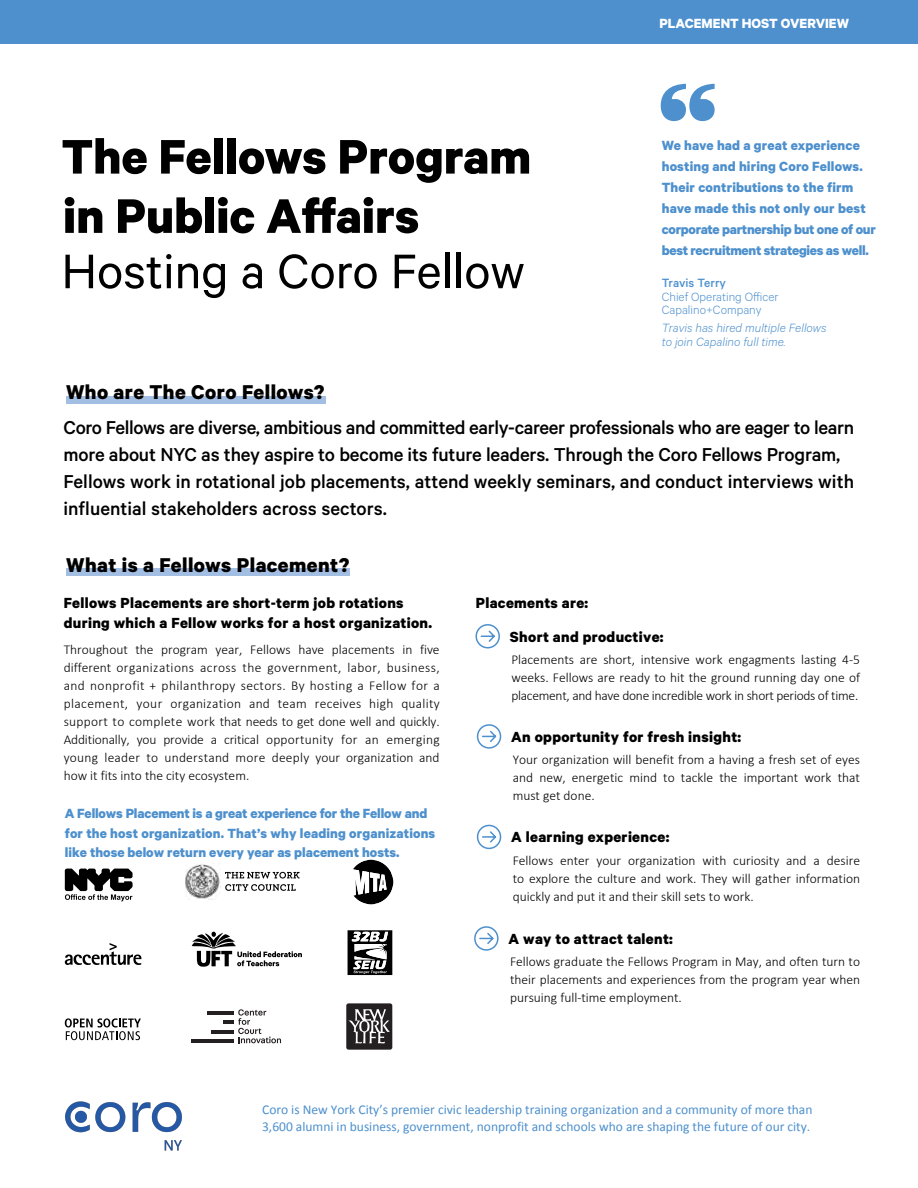
<style>
.page{position:relative;width:918px;height:1188px;background:#fff}
.page>*{position:absolute;margin:0;border:0;box-sizing:border-box;transform-origin:0 0}
.t1{font:700 124.5px "Tiempos Headline";color:#4d90cd}
.t2{font:700 54.6px/59.2px "Calibre";color:#000}
.t3{font:54.6px "Calibre";color:#000}
.t4{font:700 22.5px "Calibre";letter-spacing:.02em;color:#000}
.t5{font:500 21px/27px "Calibre";letter-spacing:-.01em;color:#000101}
.t6{font:700 16.5px/19.8px "Calibre";letter-spacing:.02em;color:#000101}
.t7{font:700 15px/21px "Calibre";color:#4d90cd}
.t8{font:700 15px "Calibre";color:#fff}
.t9{font:300 13.5px/18px "Calibri";color:#000;text-align:justify}
.t10{font:13.5px/16.5px "Calibri";color:#4d90cd}
.t11{font:italic 300 13.5px/13.5px "Calibre";color:#4d90cd}
.t12{font:300 13.5px/13.5px "Calibre";color:#4d90cd}
.t13{font:500 13.5px "Calibre";color:#4d90cd}
</style>
<div class="page">
<div style="left:66px;top:396px;width:259px;height:8px;background:#a3bee3"></div>
<div style="left:66px;top:569px;width:283px;height:7px;background:#a3bee3"></div>
<div style="left:0;top:0;width:918px;height:43px;background:#4d90cd"></div>
<svg style="left:480px;top:629px;width:17px;height:14px"></svg>
<div style="left:475px;top:624px;width:25px;height:24px;border:2px solid #4d90cd;border-radius:50%"></div>
<svg style="left:482px;top:830px;width:16px;height:14px"></svg>
<div style="left:477px;top:825px;width:24px;height:24px;border:2px solid #4d90cd;border-radius:50%"></div>
<svg style="left:481px;top:729px;width:17px;height:14px"></svg>
<div style="left:477px;top:724px;width:24px;height:25px;border:2px solid #4d90cd;border-radius:50%"></div>
<svg style="left:478px;top:931px;width:18px;height:15px"></svg>
<div style="left:474px;top:926px;width:25px;height:25px;border:2px solid #4d90cd;border-radius:50%"></div>
<svg style="left:65px;top:1018px;width:76px;height:22px"></svg>
<hr style="left:207px;top:1012px;width:27px;height:3px;background:#241f21">
<hr style="left:211px;top:1030px;width:23px;height:3px;background:#241f21">
<hr style="left:192px;top:1039px;width:42px;height:3px;background:#241f21">
<svg style="left:223px;top:1009px;width:58px;height:34px"></svg>
<svg style="left:191px;top:931px;width:111px;height:36px"></svg>
<svg style="left:348px;top:930px;width:44px;height:45px"></svg>
<svg style="left:65px;top:868px;width:68px;height:33px"></svg>
<svg style="left:225px;top:872px;width:75px;height:19px"></svg>
<img style="left:185px;top:864px;width:35px;height:35px">
<svg style="left:353px;top:860px;width:40px;height:44px"></svg>
<svg style="left:65px;top:943px;width:76px;height:22px"></svg>
<div style="left:346px;top:1003px;width:46px;height:47px;background:#241f21;border-radius:2px"></div>
<svg style="left:348px;top:1009px;width:42px;height:35px"></svg>
<img style="left:65px;top:1101px;width:117px;height:50px">
<h2 class="t2" style="left:62px;top:125px;width:471px">The Fellows Program in Public Affairs</h2>
<h2 class="t3" style="left:62px;top:239px;width:465px">Hosting a Coro Fellow</h2>
<h3 class="t4" style="left:66px;top:378px;width:260px">Who are The Coro Fellows?</h3>
<p class="t8" style="left:659px;top:14px;width:191px">PLACEMENT HOST OVERVIEW</p>
<h1 class="t1" style="left:656px;top:48px;width:65px">“</h1>
<p class="t7" style="left:662px;top:135px;width:216px">We have had a great experience hosting and hiring Coro Fellows.<br>Their contributions to the firm have made this not only our best corporate partnership but one of our best recruitment strategies as well.</p>
<p class="t13" style="left:662px;top:275px;width:66px">Travis Terry</p>
<p class="t12" style="left:662px;top:289px;width:118px">Chief Operating Officer<br>Capalino+Company</p>
<p class="t11" style="left:662px;top:321px;width:166px">Travis has hired multiple Fellows to join Capalino full time.</p>
<p class="t5" style="left:64px;top:414px;width:792px">Coro Fellows are diverse, ambitious and committed early-career professionals who are eager to learn more about NYC as they aspire to become its future leaders. Through the Coro Fellows Program, Fellows work in rotational job placements, attend weekly seminars, and conduct interviews with influential stakeholders across sectors.</p>
<h3 class="t4" style="left:66px;top:551px;width:285px">What is a Fellows Placement?</h3>
<p class="t6" style="left:64px;top:592px;width:370px">Fellows Placements are short-term job rotations during which a Fellow works for a host organization.</p>
<p class="t9" style="left:64px;top:640px;width:378px">Throughout the program year, Fellows have placements in five different organizations across the government, labor, business, and nonprofit + philanthropy sectors. By hosting a Fellow for a placement, your organization and team receives high quality support to complete work that needs to get done well and quickly.<br>Additionally, you provide a critical opportunity for an emerging young leader to understand more deeply your organization and how it fits into the city ecosystem.</p>
<p class="t7" style="left:65px;top:803px;width:372px;line-height:19.5px">A Fellows Placement is a great experience for the Fellow and for the host organization. That’s why leading organizations like those below return every year as placement hosts.</p>
<p class="t6" style="left:476px;top:592px;width:114px">Placements are:</p>
<p class="t6" style="left:510px;top:626px;width:155px">Short and productive:</p>
<p class="t9" style="left:511px;top:651px;width:350px">Placements are short, intensive work engagments lasting 4-5 weeks. Fellows are ready to hit the ground running day one of placement, and have done incredible work in short periods of time.</p>
<p class="t6" style="left:511px;top:726px;width:231px">An opportunity for fresh insight:</p>
<p class="t9" style="left:513px;top:751px;width:349px">Your organization will benefit from a having a fresh set of eyes and new, energetic mind to tackle the important work that must get done.</p>
<p class="t6" style="left:511px;top:827px;width:160px">A learning experience:</p>
<p class="t9" style="left:513px;top:851px;width:349px">Fellows enter your organization with curiosity and a desire to explore the culture and work. They will gather information quickly and put it and their skill sets to work.</p>
<p class="t6" style="left:509px;top:928px;width:166px">A way to attract talent:</p>
<p class="t9" style="left:510px;top:953px;width:352px">Fellows graduate the Fellows Program in May, and often turn to their placements and experiences from the program year when pursuing full-time employment.</p>
<p class="t10" style="left:262px;top:1101px;width:552px">Coro is New York City’s premier civic leadership training organization and a community of more than<br>3,600 alumni in business, government, nonprofit and schools who are shaping the future of our city.</p>
</div>
